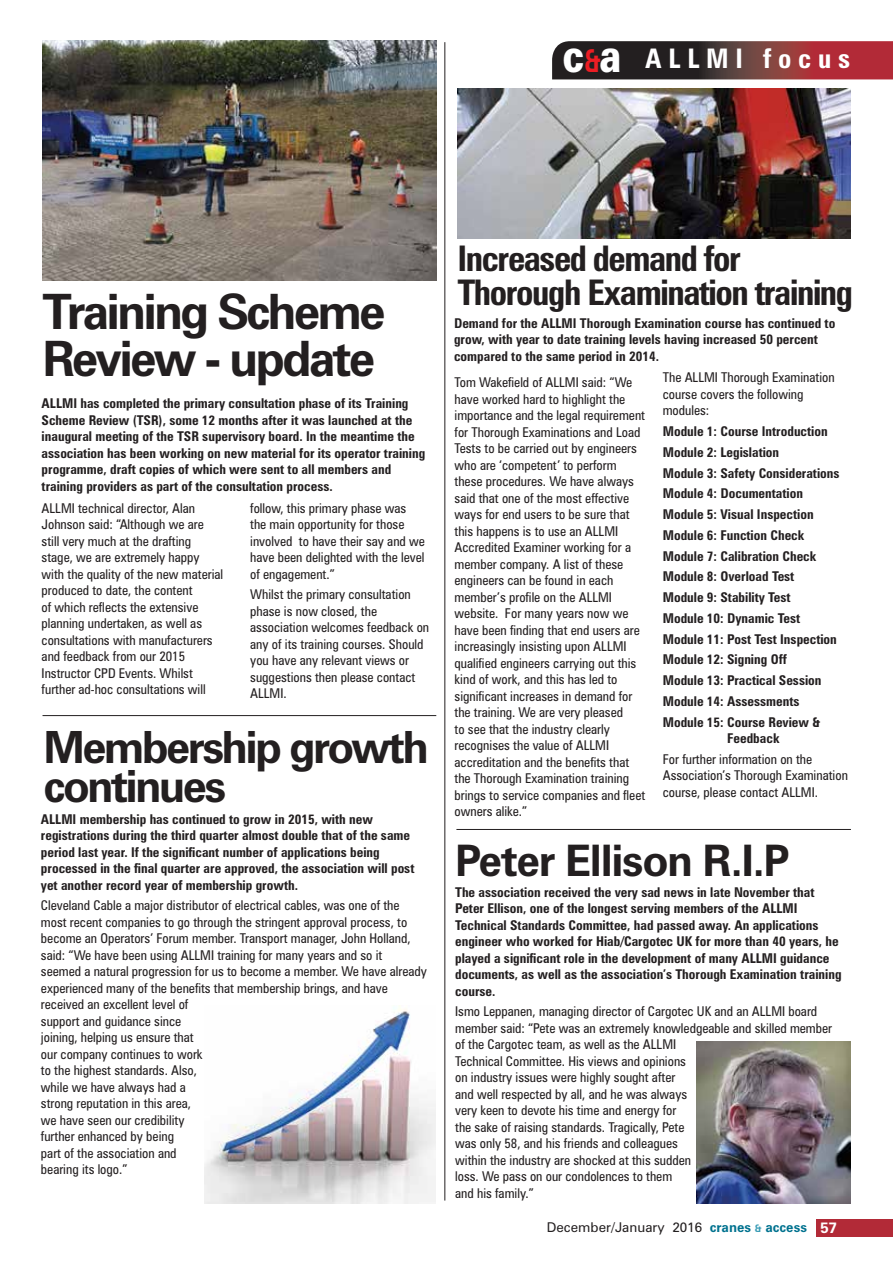
<style>
.page{position:relative;width:893px;height:1263px;background:#fff}
.page>*{position:absolute;margin:0;border:0;box-sizing:border-box;transform-origin:0 0}
.t1{font:700 48.9px/47.2px "Zurich BT";letter-spacing:-.06em;color:#231f20}
.t2{font:700 44.4px/38.7px "Zurich BT";letter-spacing:-.06em;color:#231f20}
.t3{font:700 43.5px "Zurich BT";letter-spacing:-.03em;color:#231f20}
.t4{font:700 condensed 35.4px/33.8px "Zurich BT";letter-spacing:-.04em;color:#231f20}
.t5{font:700 condensed 27px "Zurich BT";letter-spacing:.25em;color:#fff}
.t6{font:condensed 13.5px/16.5px "Zurich BT";color:#231f20}
.t7{font:700 condensed 13.5px/16.5px "Zurich BT";color:#231f20}
.t8{font:13.5px "Zurich BT";color:#231f20}
.s1{font-weight:900;font-stretch:normal;font-size:45.9px}
.s2{font-stretch:normal;font-size:31.65px;color:#ed1d24}
.s3{font-weight:700;color:#00728f}
.s4{font-weight:700;font-size:10.5px;color:#3c9db6}
.s5{font-weight:700;font-size:15px;color:#fff}
</style>
<div class="page">
<div style="left:816px;top:1220px;width:77px;height:17px;background:#b22a37"></div>
<svg style="left:552px;top:41px;width:341px;height:38px;background:#602e31"></svg>
<hr style="left:444px;top:42px;width:1px;height:1158px;background:#231f20">
<hr style="left:456px;top:829px;width:395px;height:1px;background:#231f20">
<img style="left:43px;top:40px;width:393px;height:240px">
<hr style="left:43px;top:715px;width:393px;height:1px;background:#231f20">
<img style="left:457px;top:88px;width:393px;height:151px">
<img style="left:696px;top:1042px;width:154px;height:161px">
<img style="left:204px;top:1005px;width:232px;height:198px">
<h3 class="t5" style="left:562px;top:42px;width:289px"><span class="s1">c</span><span class="s2">&amp;</span><span class="s1">a</span> ALLMI focus</h3>
<h1 class="t1" style="left:43px;top:287px;width:345px">Training Scheme<br>Review - update</h1>
<p class="t7" style="left:42px;top:395px;width:385px">ALLMI has completed the primary consultation phase of its Training Scheme Review (TSR), some 12 months after it was launched at the inaugural meeting of the TSR supervisory board. In the meantime the association has been working on new material for its operator training programme, draft copies of which were sent to all members and training providers as part of the consultation process.</p>
<p class="t6" style="left:42px;top:500px;width:183px">ALLMI technical director, Alan<br>Johnson said: “Although we are still very much at the drafting stage, we are extremely happy with the quality of the new material produced to date, the content<br>of which reflects the extensive planning undertaken, as well as consultations with manufacturers and feedback from our 2015<br>Instructor CPD Events. Whilst further ad-hoc consultations will</p>
<p class="t6" style="left:250px;top:499px;width:176px">follow, this primary phase was the main opportunity for those involved to have their say and we have been delighted with the level of engagement.”</p>
<p class="t6" style="left:250px;top:586px;width:180px">Whilst the primary consultation phase is now closed, the association welcomes feedback on any of its training courses. Should you have any relevant views or suggestions then please contact<br>ALLMI.</p>
<h2 class="t2" style="left:44px;top:727px;width:387px">Membership growth continues</h2>
<p class="t7" style="left:41px;top:810px;width:375px">ALLMI membership has continued to grow in 2015, with new registrations during the third quarter almost double that of the same period last year. If the significant number of applications being processed in the final quarter are approved, the association will post yet another record year of membership growth.</p>
<p class="t6" style="left:41px;top:897px;width:388px">Cleveland Cable a major distributor of electrical cables, was one of the most recent companies to go through the stringent approval process, to become an Operators’ Forum member. Transport manager, John Holland, said: “We have been using ALLMI training for many years and so it<br>seemed a natural progression for us to become a member. We have already experienced many of the benefits that membership brings, and have received an excellent level of<br>support and guidance since<br>joining, helping us ensure that<br>our company continues to work<br>to the highest standards. Also,<br>while we have always had a<br>strong reputation in this area,<br>we have seen our credibility<br>further enhanced by being<br>part of the association and<br>bearing its logo.”</p>
<h3 class="t4" style="left:457px;top:241px;width:397px">Increased demand for<br>Thorough Examination training</h3>
<p class="t7" style="left:454px;top:315px;width:383px">Demand for the ALLMI Thorough Examination course has continued to grow, with year to date training levels having increased 50 percent compared to the same period in 2014.</p>
<p class="t6" style="left:455px;top:374px;width:192px">Tom Wakefield of ALLMI said: “We have worked hard to highlight the importance and the legal requirement for Thorough Examinations and Load<br>Tests to be carried out by engineers who are ‘competent’ to perform these procedures. We have always said that one of the most effective ways for end users to be sure that this happens is to use an ALLMI<br>Accredited Examiner working for a member company. A list of these engineers can be found in each member’s profile on the ALLMI website. For many years now we have been finding that end users are increasingly insisting upon ALLMI qualified engineers carrying out this kind of work, and this has led to significant increases in demand for the training. We are very pleased<br>to see that the industry clearly recognises the value of ALLMI accreditation and the benefits that the Thorough Examination training brings to service companies and fleet owners alike.”</p>
<p class="t6" style="left:663px;top:369px;width:174px">The ALLMI Thorough Examination course covers the following modules:</p>
<p class="t7" style="left:663px;top:421px;width:178px;line-height:20.7px">Module 1: Course Introduction<br>Module 2: Legislation<br>Module 3: Safety Considerations<br>Module 4: Documentation<br>Module 5: Visual Inspection<br>Module 6: Function Check<br>Module 7: Calibration Check<br>Module 8: Overload Test<br>Module 9: Stability Test<br>Module 10: Dynamic Test<br>Module 11: Post Test Inspection<br>Module 12: Signing Off<br>Module 13: Practical Session<br>Module 14: Assessments<br>Module 15: Course Review &amp;</p>
<p class="t7" style="left:727px;top:730px;width:54px">Feedback</p>
<p class="t6" style="left:663px;top:751px;width:187px">For further information on the<br>Association’s Thorough Examination course, please contact ALLMI.</p>
<h3 class="t3" style="left:455px;top:834px;width:336px">Peter Ellison R.I.P</h3>
<p class="t7" style="left:455px;top:883px;width:388px">The association received the very sad news in late November that Peter Ellison, one of the longest serving members of the ALLMI Technical Standards Committee, had passed away. An applications engineer who worked for Hiab/Cargotec UK for more than 40 years, he played a significant role in the development of many ALLMI guidance documents, as well as the association’s Thorough Examination training course.</p>
<p class="t6" style="left:455px;top:1003px;width:378px">Ismo Leppanen, managing director of Cargotec UK and an ALLMI board member said: “Pete was an extremely knowledgeable and skilled member of the Cargotec team, as well as the ALLMI<br>Technical Committee. His views and opinions<br>on industry issues were highly sought after<br>and well respected by all, and he was always<br>very keen to devote his time and energy for<br>the sake of raising standards. Tragically, Pete<br>was only 58, and his friends and colleagues<br>within the industry are shocked at this sudden<br>loss. We pass on our condolences to them<br>and his family.”</p>
<p class="t8" style="left:547px;top:1218px;width:292px">December/January 2016 <span class="s3">cranes</span> <span class="s4">&amp;</span> <span class="s3">access</span> <span class="s5">57</span></p>
</div>
